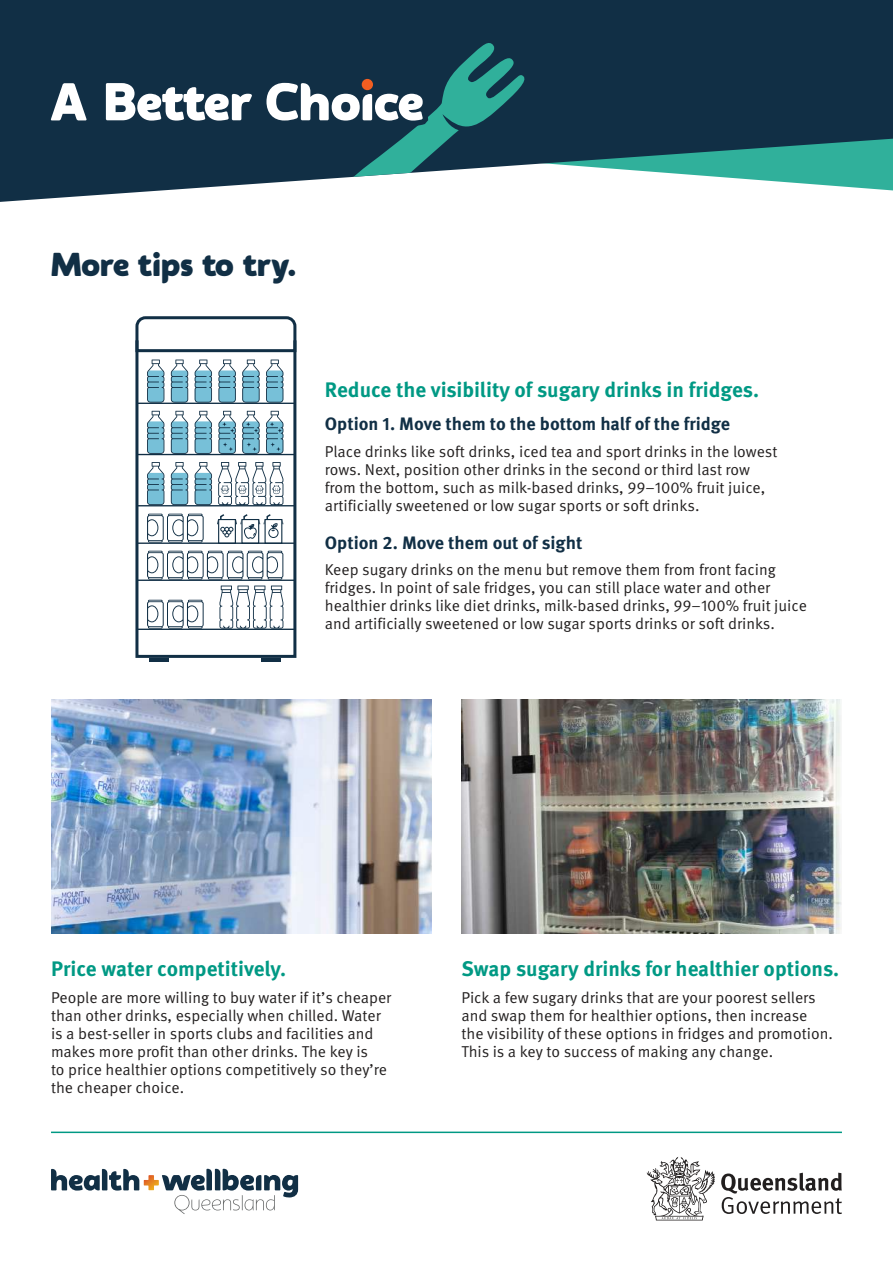
<style>
.page{position:relative;width:893px;height:1263px;background:#fff}
.page>*{position:absolute;margin:0;border:0;box-sizing:border-box;transform-origin:0 0}
.t1{font:900 33px "Auro";color:#112f45}
.t2{font:700 21px "Meta Pro";color:#009984}
.t3{font:700 18px "Meta Pro";color:#112f45}
.t4{font:15.75px/18px "Meta Pro Norm";color:#221f1f}
</style>
<div class="page">
<hr style="left:51px;top:1131px;width:791px;height:2px;background:#009984">
<svg style="left:721px;top:1173px;width:121px;height:41px"></svg>
<svg style="left:647px;top:1157px;width:68px;height:63px"></svg>
<img style="left:144px;top:1175px;width:15px;height:15px">
<svg style="left:51px;top:1169px;width:88px;height:21px"></svg>
<svg style="left:162px;top:1169px;width:136px;height:45px"></svg>
<svg style="left:0;top:0;width:893px;height:202px;background:#284a5b"></svg>
<svg style="left:51px;top:83px;width:36px;height:37px"></svg>
<svg style="left:106px;top:83px;width:146px;height:38px"></svg>
<svg style="left:266px;top:41px;width:261px;height:161px"></svg>
<img style="left:51px;top:700px;width:381px;height:234px">
<img style="left:461px;top:700px;width:381px;height:234px">
<div style="left:135px;top:339px;width:161px;height:319px;border:3px solid #112f45"></div>
<hr style="left:136px;top:403px;width:160px;height:1px;background:#112f45">
<hr style="left:136px;top:454px;width:160px;height:1px;background:#112f45">
<hr style="left:136px;top:505px;width:160px;height:1px;background:#112f45">
<hr style="left:136px;top:542px;width:160px;height:2px;background:#112f45">
<hr style="left:136px;top:579px;width:160px;height:2px;background:#112f45">
<hr style="left:136px;top:629px;width:160px;height:1px;background:#112f45">
<svg style="left:135px;top:316px;width:162px;height:38px"></svg>
<svg style="left:218px;top:411px;width:18px;height:43px"></svg>
<svg style="left:266px;top:411px;width:17px;height:43px"></svg>
<svg style="left:242px;top:411px;width:18px;height:43px"></svg>
<svg style="left:147px;top:514px;width:57px;height:28px"></svg>
<svg style="left:147px;top:600px;width:57px;height:29px"></svg>
<svg style="left:147px;top:551px;width:136px;height:28px"></svg>
<svg style="left:147px;top:360px;width:17px;height:43px"></svg>
<svg style="left:171px;top:360px;width:17px;height:43px"></svg>
<svg style="left:195px;top:360px;width:17px;height:43px"></svg>
<svg style="left:218px;top:360px;width:18px;height:43px"></svg>
<svg style="left:242px;top:360px;width:18px;height:43px"></svg>
<svg style="left:266px;top:360px;width:17px;height:43px"></svg>
<svg style="left:147px;top:411px;width:17px;height:43px"></svg>
<svg style="left:171px;top:411px;width:17px;height:43px"></svg>
<svg style="left:195px;top:411px;width:17px;height:43px"></svg>
<svg style="left:147px;top:462px;width:17px;height:43px"></svg>
<svg style="left:171px;top:462px;width:17px;height:43px"></svg>
<svg style="left:195px;top:462px;width:17px;height:43px"></svg>
<hr style="left:150px;top:658px;width:19px;height:3px;background:#112f45">
<hr style="left:261px;top:658px;width:20px;height:3px;background:#112f45">
<svg style="left:218px;top:462px;width:65px;height:43px"></svg>
<svg style="left:219px;top:585px;width:64px;height:44px"></svg>
<div style="left:241px;top:519px;width:18px;height:25px;border:1px solid #112f45"></div>
<div style="left:265px;top:519px;width:17px;height:25px;border:1px solid #112f45"></div>
<div style="left:218px;top:519px;width:18px;height:25px;border:1px solid #112f45"></div>
<svg style="left:217px;top:514px;width:66px;height:26px"></svg>
<h1 class="t1" style="left:51px;top:252px;width:247px">More tips to try.</h1>
<h2 class="t2" style="left:325px;top:381px;width:436px">Reduce the visibility of sugary drinks in fridges.</h2>
<p class="t3" style="left:325px;top:417px;width:407px">Option 1. Move them to the bottom half of the fridge</p>
<p class="t4" style="left:325px;top:443px;width:454px">Place drinks like soft drinks, iced tea and sport drinks in the lowest rows. Next, position other drinks in the second or third last row from the bottom, such as milk-based drinks, 99–100% fruit juice, artificially sweetened or low sugar sports or soft drinks.</p>
<p class="t3" style="left:325px;top:535px;width:259px">Option 2. Move them out of sight</p>
<p class="t4" style="left:325px;top:562px;width:484px">Keep sugary drinks on the menu but remove them from front facing fridges. In point of sale fridges, you can still place water and other healthier drinks like diet drinks, milk-based drinks, 99–100% fruit juice and artificially sweetened or low sugar sports drinks or soft drinks.</p>
<h2 class="t2" style="left:51px;top:961px;width:237px">Price water competitively.</h2>
<p class="t4" style="left:51px;top:989px;width:342px">People are more willing to buy water if it’s cheaper than other drinks, especially when chilled. Water is a best-seller in sports clubs and facilities and makes more profit than other drinks. The key is<br>to price healthier options competitively so they’re the cheaper choice.</p>
<h2 class="t2" style="left:461px;top:961px;width:379px">Swap sugary drinks for healthier options.</h2>
<p class="t4" style="left:461px;top:989px;width:373px">Pick a few sugary drinks that are your poorest sellers and swap them for healthier options, then increase the visibility of these options in fridges and promotion.<br>This is a key to success of making any change.</p>
</div>
